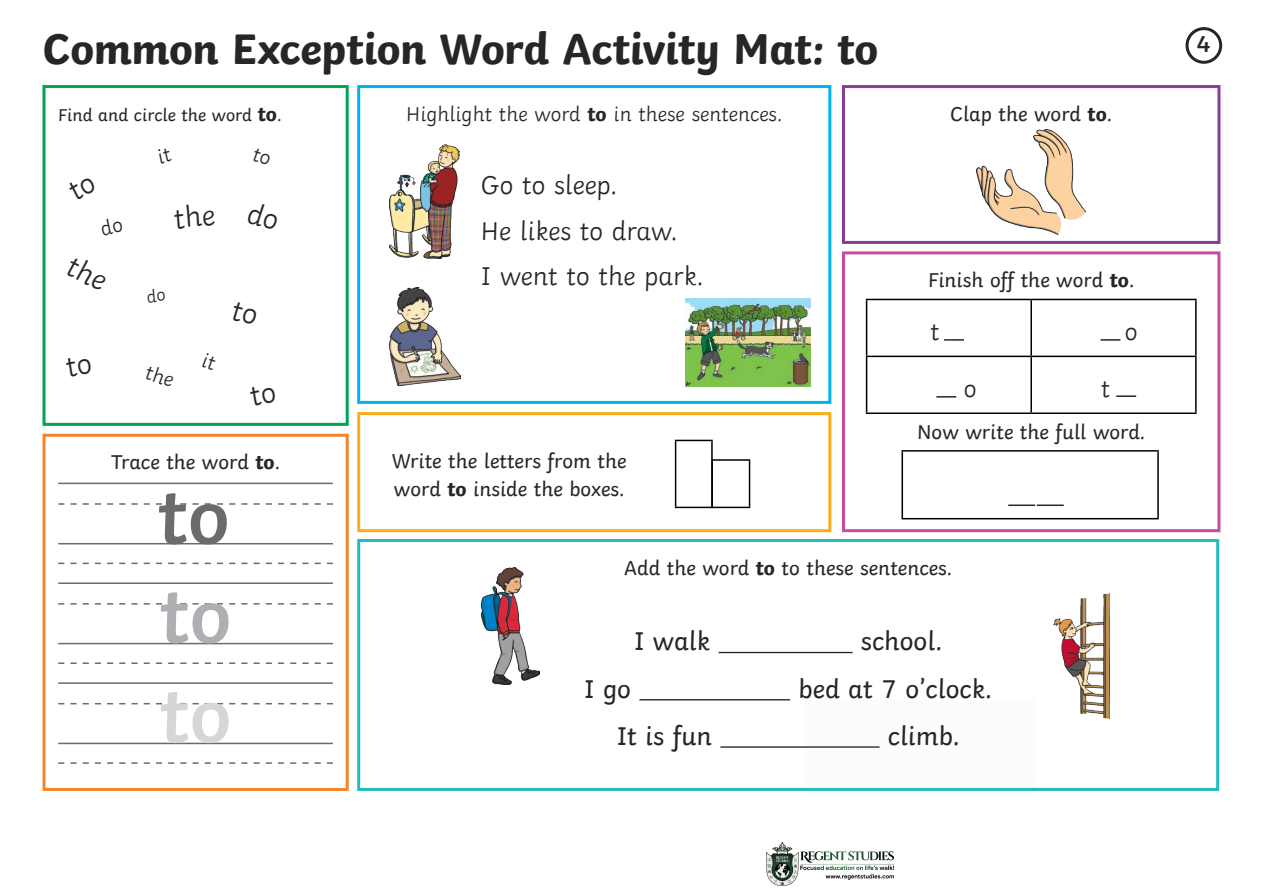
<style>
.page{position:relative;width:1263px;height:893px;background:#fff}
.page>*{position:absolute;margin:0;border:0;box-sizing:border-box;transform-origin:0 0}
.Underline{font:600 81px "Twinkl";color:#6b6b6e}
.Underline-2{font:600 81px "Twinkl";color:#aeafb3}
.Underline-3{font:600 81px "Twinkl";color:#d5d6d8}
.Heading{font:700 45px "Twinkl";letter-spacing:-.015em;color:#282526}
.Body_Copy{font:27px "Twinkl";color:#282526}
.Body_Copy-2{font:300 27px "Twinkl";color:#282526}
.Underline-4{font:300 25.5px "Twinkl";color:#282526}
.Mat_Number{font:600 24px "Twinkl";color:#282526}
.Body_Copy-3{font:21px/28.5px "Twinkl";color:#282526}
.Body_Copy-4{font:300 21px "Twinkl";color:#282526}
.Underline-5{font:21px "Twinkl";color:#282526}
.Body_Copy-5{font:18px "Twinkl";color:#282526}
.s1{font-weight:700;font-size:21px}
.s2{font-weight:700}
</style>
<div class="page">
<div style="left:357px;top:412px;width:474px;height:120px;border:3px solid #faaf18"></div>
<hr style="left:675px;top:440px;width:38px;height:1px;background:#000">
<hr style="left:675px;top:441px;width:1px;height:66px;background:#000">
<hr style="left:711px;top:441px;width:2px;height:66px;background:#000">
<hr style="left:675px;top:507px;width:38px;height:1px;background:#000">
<div style="left:357px;top:85px;width:474px;height:319px;border:3px solid #00b3ef"></div>
<div style="left:42px;top:434px;width:307px;height:357px;border:3px solid #f5852a"></div>
<div style="left:42px;top:85px;width:307px;height:341px;border:3px solid #00a54f"></div>
<hr style="left:719px;top:652px;width:133px;height:1px;background:#282526">
<hr style="left:639px;top:699px;width:151px;height:1px;background:#282526">
<hr style="left:720px;top:746px;width:159px;height:2px;background:#282526">
<div style="left:357px;top:539px;width:862px;height:252px;border:3px solid #21bdbd"></div>
<div style="left:842px;top:85px;width:378px;height:159px;border:3px solid #873e97"></div>
<div style="left:842px;top:251px;width:378px;height:281px;border:3px solid #c74d9d"></div>
<div style="left:1185px;top:27px;width:37px;height:37px;border:3px solid #282526;border-radius:50%"></div>
<hr style="left:866px;top:299px;width:165px;height:1px;background:#000">
<hr style="left:866px;top:300px;width:1px;height:56px;background:#000">
<hr style="left:1031px;top:299px;width:165px;height:1px;background:#000">
<hr style="left:1030px;top:300px;width:2px;height:56px;background:#000">
<hr style="left:1195px;top:300px;width:1px;height:56px;background:#000">
<hr style="left:866px;top:356px;width:165px;height:1px;background:#000">
<hr style="left:866px;top:357px;width:1px;height:55px;background:#000">
<hr style="left:1031px;top:356px;width:165px;height:1px;background:#000">
<hr style="left:1030px;top:357px;width:2px;height:55px;background:#000">
<hr style="left:1195px;top:357px;width:1px;height:55px;background:#000">
<hr style="left:866px;top:412px;width:165px;height:2px;background:#000">
<hr style="left:1031px;top:412px;width:165px;height:2px;background:#000">
<img style="left:977px;top:129px;width:109px;height:106px">
<hr style="left:901px;top:450px;width:258px;height:2px;background:#000">
<hr style="left:901px;top:452px;width:2px;height:66px;background:#000">
<hr style="left:1157px;top:452px;width:2px;height:66px;background:#000">
<hr style="left:901px;top:518px;width:258px;height:1px;background:#000">
<hr style="left:58px;top:543px;width:275px;height:1px;background:#6b6b6e">
<svg style="left:58px;top:503px;width:275px;height:2px"></svg>
<hr style="left:58px;top:483px;width:275px;height:1px;background:#6b6b6e">
<svg style="left:58px;top:563px;width:275px;height:1px"></svg>
<hr style="left:58px;top:643px;width:275px;height:1px;background:#6b6b6e">
<svg style="left:58px;top:603px;width:275px;height:2px"></svg>
<hr style="left:58px;top:582px;width:275px;height:2px;background:#6b6b6e">
<svg style="left:58px;top:662px;width:275px;height:2px"></svg>
<hr style="left:58px;top:743px;width:275px;height:1px;background:#6b6b6e">
<svg style="left:58px;top:703px;width:275px;height:1px"></svg>
<hr style="left:58px;top:682px;width:275px;height:2px;background:#6b6b6e">
<svg style="left:58px;top:762px;width:275px;height:2px"></svg>
<hr style="left:711px;top:459px;width:39px;height:2px;background:#000">
<hr style="left:749px;top:461px;width:1px;height:46px;background:#000">
<hr style="left:711px;top:507px;width:39px;height:1px;background:#000">
<hr style="left:944px;top:339px;width:20px;height:2px;background:#282526">
<hr style="left:1100px;top:339px;width:20px;height:2px;background:#282526">
<hr style="left:936px;top:396px;width:20px;height:2px;background:#282526">
<hr style="left:1116px;top:395px;width:20px;height:2px;background:#282526">
<hr style="left:1008px;top:504px;width:27px;height:2px;background:#282526">
<hr style="left:1037px;top:504px;width:27px;height:2px;background:#282526">
<img style="left:389px;top:145px;width:70px;height:113px">
<img style="left:389px;top:288px;width:72px;height:98px">
<img style="left:685px;top:299px;width:125px;height:88px">
<img style="left:482px;top:567px;width:57px;height:118px">
<img style="left:1053px;top:593px;width:56px;height:126px">
<img style="left:767px;top:842px;width:126px;height:44px">
<p class="Heading" style="left:42px;top:12px;width:837px">Common Exception Word Activity Mat: to</p>
<p class="Mat_Number" style="left:1196px;top:25px;width:16px">4</p>
<p class="Body_Copy-5" style="left:58px;top:101px;width:225px">Find and circle the word <span class="s1">to</span>.</p>
<p class="Underline-5" style="left:111px;top:446px;width:170px">Trace the word <span class="s2">to</span>.</p>
<p class="Underline" style="left:158px;top:452px;width:74px">to</p>
<p class="Underline-2" style="left:159px;top:551px;width:74px">to</p>
<p class="Underline-3" style="left:159px;top:650px;width:74px">to</p>
<p class="Body_Copy-4" style="left:406px;top:98px;width:378px">Highlight the word <span class="s2">to</span> in these sentences.</p>
<p class="Body_Copy-2" style="left:481px;top:165px;width:138px">Go to sleep.</p>
<p class="Body_Copy-2" style="left:481px;top:210px;width:198px">He likes to draw.</p>
<p class="Body_Copy-2" style="left:481px;top:255px;width:224px">I went to the park.</p>
<p class="Body_Copy-3" style="left:392px;top:445px;width:236px">Write the letters from the word <span class="s2">to</span> inside the boxes.</p>
<p class="Underline-5" style="left:950px;top:98px;width:164px">Clap the word <span class="s2">to</span>.</p>
<p class="Body_Copy-3" style="left:928px;top:264px;width:208px">Finish off the word <span class="s2">to</span>.</p>
<p class="Underline-4" style="left:931px;top:312px;width:10px">t</p>
<p class="Underline-4" style="left:1125px;top:312px;width:14px">o</p>
<p class="Underline-4" style="left:964px;top:369px;width:14px">o</p>
<p class="Underline-4" style="left:1101px;top:369px;width:10px">t</p>
<p class="Body_Copy-3" style="left:917px;top:416px;width:230px">Now write the full word.</p>
<p class="Body_Copy-3" style="left:624px;top:552px;width:330px">Add the word <span class="s2">to</span> to these sentences.</p>
<p class="Body_Copy" style="left:634px;top:621px;width:78px">I walk</p>
<p class="Body_Copy" style="left:861px;top:621px;width:83px">school.</p>
<p class="Body_Copy" style="left:584px;top:668px;width:48px">I go</p>
<p class="Body_Copy" style="left:798px;top:668px;width:195px">bed at 7 o’clock.</p>
<p class="Body_Copy" style="left:617px;top:715px;width:97px">It is fun</p>
<p class="Body_Copy" style="left:888px;top:715px;width:73px">climb.</p>
</div>
